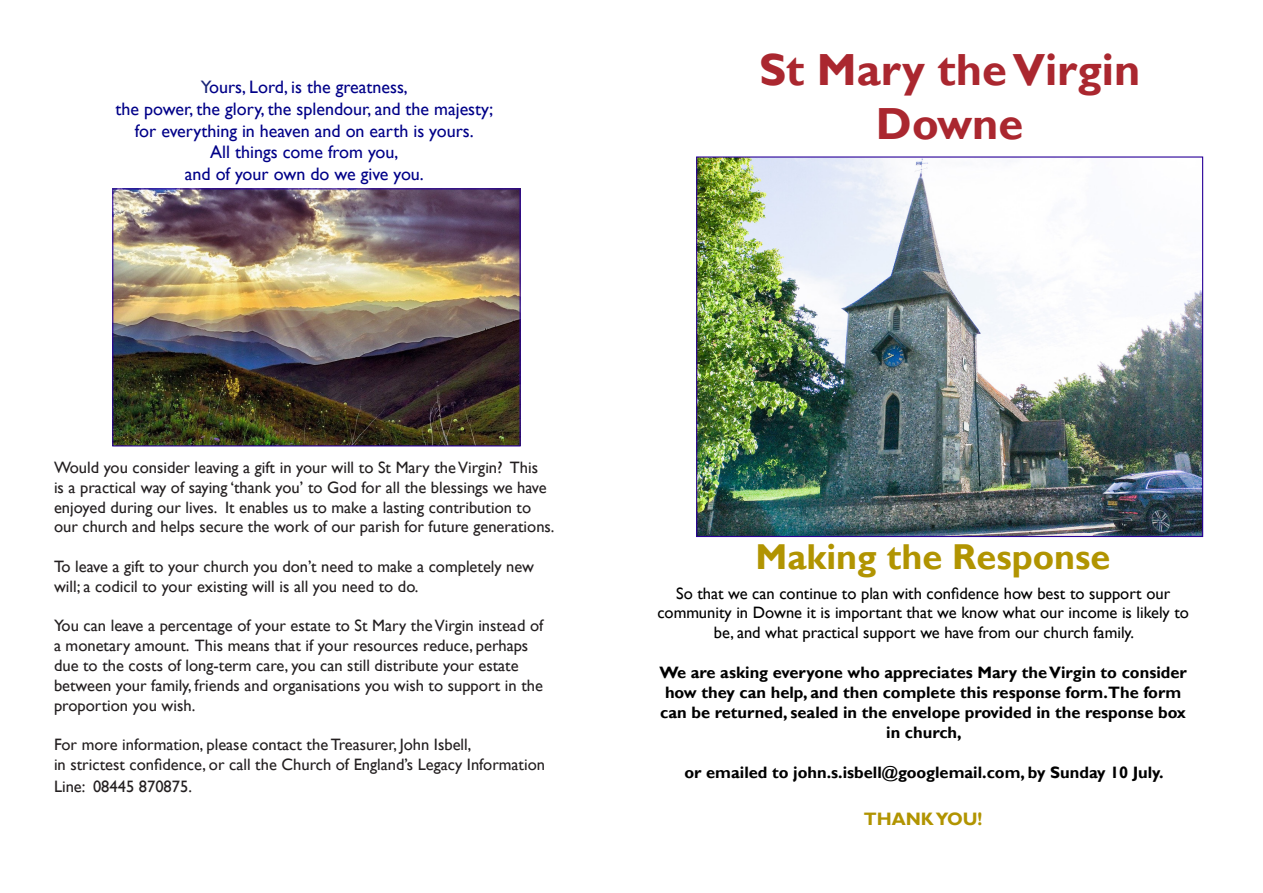
<style>
.page{position:relative;width:1263px;height:893px;background:#fff}
.page>*{position:absolute;margin:0;border:0;box-sizing:border-box;transform-origin:0 0}
.t1{font:700 45px "Gill Sans";color:#aa272f}
.t2{font:700 36px "Gill Sans";color:#b19401}
.t3{font:18px "Gill Sans";color:#008}
.t4{font:700 18px "Gill Sans";color:#b19401}
.t5{font:16.5px/19.8px "Gill Sans";color:#231f20}
.t6{font:700 16.5px/19.8px "Gill Sans";color:#000;text-align:center}
.t7{font:16.5px/19.8px "Gill Sans";color:#000;text-align:center}
.s1{color:#1b2677}
</style>
<div class="page">
<img style="left:114px;top:190px;width:405px;height:254px">
<div style="left:112px;top:188px;width:409px;height:258px;border:1px solid #290098"></div>
<img style="left:698px;top:158px;width:503px;height:377px">
<p class="t3" style="left:201px;top:77px;width:209px"><span class="s1">Y</span>ours, Lord, is the greatness,</p>
<p class="t3" style="left:115px;top:99px;width:379px">the power, the glory, the splendour, and the majesty;</p>
<p class="t3" style="left:135px;top:120px;width:340px">for everything in heaven and on earth is yours.</p>
<p class="t3" style="left:210px;top:142px;width:190px">All things come from you,</p>
<p class="t3" style="left:185px;top:163px;width:241px">and of your own do we give you.</p>
<p class="t1" style="left:759px;top:43px;width:383px">St Mary the Virgin</p>
<p class="t1" style="left:876px;top:97px;width:149px">Downe</p>
<p class="t5" style="left:54px;top:458px;width:502px">Would you consider leaving a gift in your will to St Mary the Virgin? This<br>is a practical way of saying ‘thank you’ to God for all the blessings we have enjoyed during our lives. It enables us to make a lasting contribution to our church and helps secure the work of our parish for future generations.</p>
<p class="t5" style="left:54px;top:557px;width:481px">To leave a gift to your church you don’t need to make a completely new will; a codicil to your existing will is all you need to do.</p>
<p class="t5" style="left:54px;top:616px;width:491px">You can leave a percentage of your estate to St Mary the Virgin instead of a monetary amount. This means that if your resources reduce, perhaps due to the costs of long-term care, you can still distribute your estate between your family, friends and organisations you wish to support in the proportion you wish.</p>
<p class="t5" style="left:54px;top:735px;width:419px">For more information, please contact the Treasurer, John Isbell,</p>
<p class="t5" style="left:54px;top:754px;width:493px;line-height:21.6px">in strictest confidence, or call the Church of England’s Legacy Information<br>Line: 08445 870875.</p>
<p class="t2" style="left:756px;top:535px;width:356px">Making the Response</p>
<p class="t7" style="left:657px;top:583px;width:533px">So that we can continue to plan with confidence how best to support our community in Downe it is important that we know what our income is likely to be, and what practical support we have from our church family.</p>
<p class="t6" style="left:659px;top:663px;width:529px">We are asking everyone who appreciates Mary the Virgin to consider how they can help, and then complete this response form.The form can be returned, sealed in the envelope provided in the response box in church,</p>
<p class="t6" style="left:684px;top:763px;width:481px">or emailed to john.s.isbell@googlemail.com, by Sunday 10 July.</p>
<p class="t4" style="left:864px;top:808px;width:120px">THANK YOU!</p>
</div>
